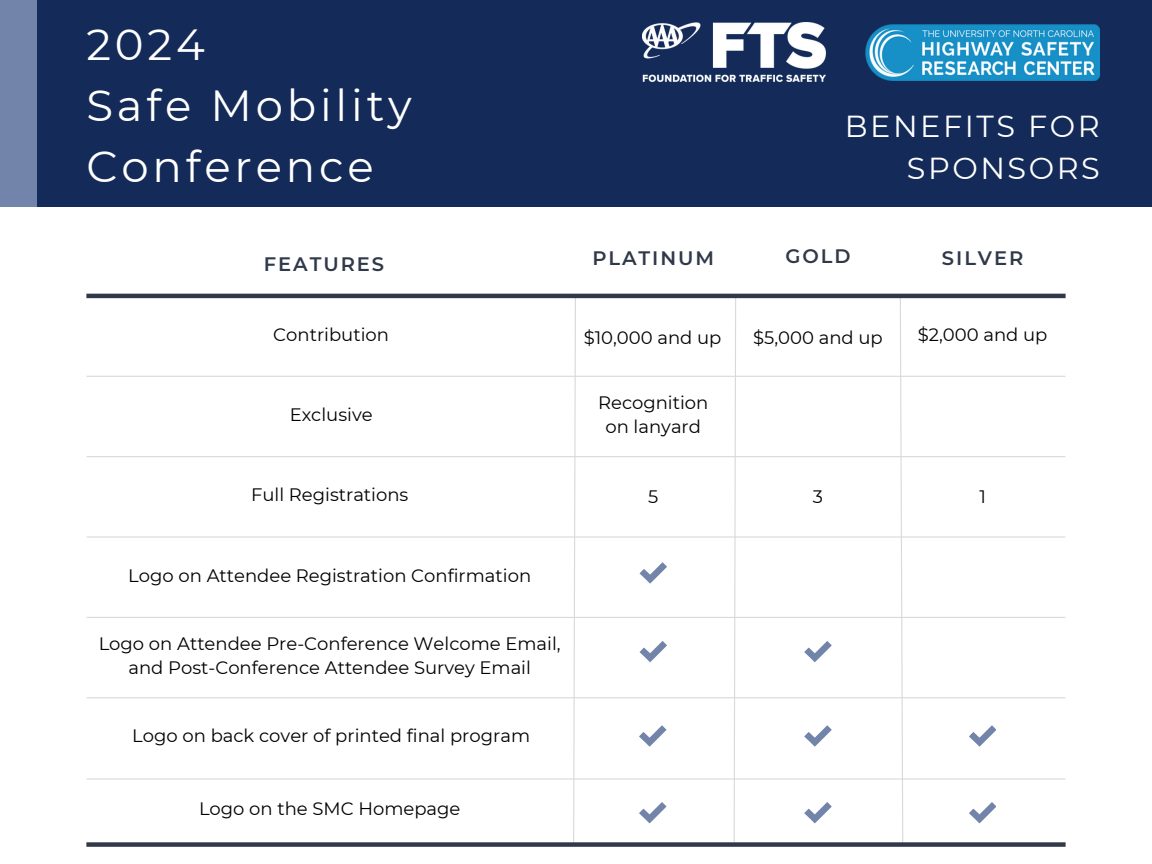
<style>
.page{position:relative;width:1152px;height:864px;background:#fff}
.page>*{position:absolute;margin:0;border:0;box-sizing:border-box;transform-origin:0 0}
.t1{font:43.5px/60.8px "Montserrat";letter-spacing:.09em;color:#fff}
.t2{font:30.3px/41.5px "Montserrat";letter-spacing:.085em;color:#fff;text-align:right}
.t3{font:600 19.5px "Montserrat";letter-spacing:.1em;color:#303949}
.t4{font:18px/24.8px "Montserrat";color:#000;text-align:center}
</style>
<div class="page">
<hr style="left:87px;top:376px;width:978px;height:1px;background:#d9d9d9">
<hr style="left:87px;top:456px;width:978px;height:1px;background:#d9d9d9">
<hr style="left:87px;top:536px;width:978px;height:2px;background:#d9d9d9">
<hr style="left:87px;top:617px;width:978px;height:1px;background:#d9d9d9">
<hr style="left:87px;top:697px;width:978px;height:1px;background:#d9d9d9">
<svg style="left:573px;top:298px;width:4px;height:544px"></svg>
<svg style="left:733px;top:298px;width:4px;height:544px"></svg>
<svg style="left:899px;top:298px;width:5px;height:544px"></svg>
<div style="left:86px;top:842px;width:980px;height:5px;background:#303949"></div>
<hr style="left:86px;top:294px;width:980px;height:4px;background:#303949">
<svg style="left:640px;top:562px;width:27px;height:22px"></svg>
<svg style="left:804px;top:641px;width:27px;height:21px"></svg>
<svg style="left:804px;top:725px;width:27px;height:22px"></svg>
<svg style="left:969px;top:725px;width:27px;height:22px"></svg>
<div style="left:36px;top:0;width:1116px;height:206px;background:#142b59"></div>
<div style="left:0;top:0;width:36px;height:206px;background:#7284a9"></div>
<hr style="left:87px;top:778px;width:978px;height:2px;background:#d9d9d9">
<svg style="left:640px;top:641px;width:27px;height:21px"></svg>
<svg style="left:639px;top:725px;width:27px;height:22px"></svg>
<svg style="left:639px;top:802px;width:27px;height:21px"></svg>
<svg style="left:804px;top:802px;width:27px;height:21px"></svg>
<svg style="left:969px;top:802px;width:27px;height:21px"></svg>
<img style="left:642px;top:23px;width:183px;height:58px">
<img style="left:865px;top:24px;width:234px;height:56px">
<p class="t1" style="left:86px;top:14px;width:120px">2024</p>
<p class="t1" style="left:86px;top:75px;width:327px">Safe Mobility<br>Conference</p>
<p class="t2" style="left:845px;top:106px;width:257px">BENEFITS FOR<br>SPONSORS</p>
<p class="t3" style="left:264px;top:252px;width:122px">FEATURES</p>
<p class="t3" style="left:592px;top:247px;width:123px">PLATINUM</p>
<p class="t3" style="left:785px;top:244px;width:67px">GOLD</p>
<p class="t3" style="left:942px;top:247px;width:83px">SILVER</p>
<p class="t4" style="left:273px;top:322px;width:117px">Contribution</p>
<p class="t4" style="left:290px;top:402px;width:85px">Exclusive</p>
<p class="t4" style="left:251px;top:483px;width:159px">Full Registrations</p>
<p class="t4" style="left:584px;top:325px;width:139px">$10,000 and up</p>
<p class="t4" style="left:753px;top:325px;width:131px">$5,000 and up</p>
<p class="t4" style="left:918px;top:322px;width:131px">$2,000 and up</p>
<p class="t4" style="left:598px;top:390px;width:112px">Recognition on lanyard</p>
<p class="t4" style="left:648px;top:484px;width:12px">5</p>
<p class="t4" style="left:813px;top:485px;width:12px">3</p>
<p class="t4" style="left:979px;top:485px;width:8px">1</p>
<p class="t4" style="left:128px;top:563px;width:404px">Logo on Attendee Registration Confirmation</p>
<p class="t4" style="left:99px;top:631px;width:464px">Logo on Attendee Pre-Conference Welcome Email, and Post-Conference Attendee Survey Email</p>
<p class="t4" style="left:132px;top:724px;width:399px">Logo on back cover of printed final program</p>
<p class="t4" style="left:199px;top:797px;width:263px">Logo on the SMC Homepage</p>
</div>
